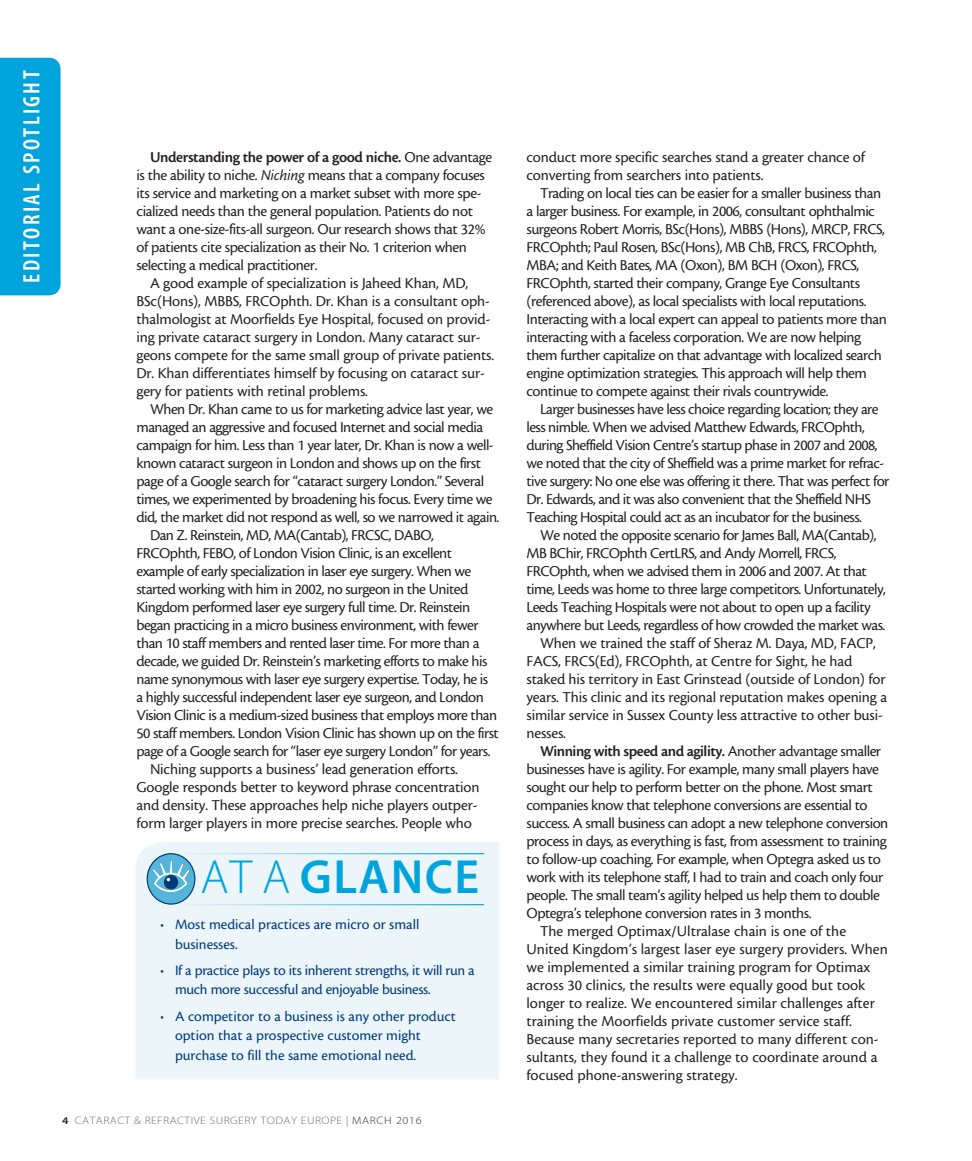
<style>
.page{position:relative;width:972px;height:1161px;background:#fff}
.page>*{position:absolute;margin:0;border:0;box-sizing:border-box;transform-origin:0 0}
.headline{font:48.15px "Myriad MM 565 600";letter-spacing:.03em;color:#00a4dc}
.t1{font:23.7px "Myriad MM 565 300";letter-spacing:.1em;color:#fff}
.body{font:15.75px/18px "Cronos MM 408 10";letter-spacing:-.03em;color:#231f20}
.body-2{font:15.75px/18px "Cronos MM 408 10";letter-spacing:-.01em;color:#231f20}
.body-3{font:15.75px/18px "Cronos MM 408 10";color:#231f20}
.t2{font:15px/19.5px "Cronos MM 408 10";color:#013a79}
.t3{font:15px/19.5px "Cronos MM 408 10";letter-spacing:-.02em;color:#013a79}
.t4{font:10.8px "Myriad MM 215 600";letter-spacing:.04em;color:#6c6d70;scale:1.11 1}
.s1{font-family:"Cronos MM 574 10"}
.s2{font-family:"Cronos MM It 408 10"}
.s3{font-family:"Myriad MM 215 600"}
.s4{font-family:"Myriad MM 565 600";font-size:10.2px;color:#231f20}
.s5{font-family:"Myriad MM 400 600";color:#939598}
.s6{color:#312f30}
</style>
<div class="page">
<div style="left:0;top:58px;width:61px;height:237px;background:#00a4dc"></div>
<div style="left:135px;top:842px;width:364px;height:238px;background:#ebf5fa"></div>
<hr style="left:175px;top:853px;width:309px;height:1px;background:#019ecb">
<hr style="left:175px;top:904px;width:309px;height:1px;background:#019ecb">
<div style="left:147px;top:854px;width:48px;height:50px;background:#55b5d8;border-radius:50%"></div>
<div style="left:147px;top:853px;width:48px;height:52px;border:1px solid #013a79;border-radius:50%"></div>
<svg style="left:150px;top:855px;width:42px;height:37px"></svg>
<h2 class="t1" style="left:20px;top:283px;width:214px;rotate:-90deg">EDITORIAL SPOTLIGHT</h2>
<p class="body" style="left:136px;top:148px;width:357px;text-indent:14px"><span class="s1">Understanding the power of a good niche.</span> One advantage is the ability to niche. <span class="s2">Niching</span> means that a company focuses its service and marketing on a market subset with more spe&shy;cialized needs than the general population. Patients do not want a one-size-fits-all surgeon. Our research shows that 32% of patients cite specialization as their No. 1 criterion when selecting a medical practitioner.</p>
<p class="body-2" style="left:136px;top:274px;width:359px;text-indent:14px">A good example of specialization is Jaheed Khan, MD, BSc(Hons), MBBS, FRCOphth. Dr. Khan is a consultant oph&shy;thalmologist at Moorfields Eye Hospital, focused on provid&shy;ing private cataract surgery in London. Many cataract sur&shy;geons compete for the same small group of private patients.<br>Dr. Khan differentiates himself by focusing on cataract sur&shy;gery for patients with retinal problems.</p>
<p class="body" style="left:136px;top:400px;width:364px;text-indent:14px">When Dr. Khan came to us for marketing advice last year, we managed an aggressive and focused Internet and social media campaign for him. Less than 1 year later, Dr. Khan is now a well&shy;known cataract surgeon in London and shows up on the first page of a Google search for “cataract surgery London.” Several times, we experimented by broadening his focus. Every time we did, the market did not respond as well, so we narrowed it again.</p>
<p class="body" style="left:136px;top:526px;width:364px;text-indent:14px">Dan Z. Reinstein, MD, MA(Cantab), FRCSC, DABO, FRCOphth, FEBO, of London Vision Clinic, is an excellent example of early specialization in laser eye surgery. When we started working with him in 2002, no surgeon in the United Kingdom performed laser eye surgery full time. Dr. Reinstein began practicing in a micro business environment, with fewer than 10 staff members and rented laser time. For more than a decade, we guided Dr. Reinstein’s marketing efforts to make his name synonymous with laser eye surgery expertise. Today, he is<br>a highly successful independent laser eye surgeon, and London Vision Clinic is a medium-sized business that employs more than 50 staff members. London Vision Clinic has shown up on the first page of a Google search for “laser eye surgery London” for years.</p>
<p class="body-2" style="left:136px;top:760px;width:345px;text-align:center">Niching supports a business’ lead generation efforts.<br>Google responds better to keyword phrase concentration and density. These approaches help niche players outper&shy;form larger players in more precise searches. People who</p>
<p class="headline" style="left:200px;top:854px;width:280px"><span class="s3">AT A</span> GLANCE</p>
<p class="t2" style="left:175px;top:915px;width:246px;text-indent:-15px">• Most medical practices are micro or small businesses.</p>
<p class="t3" style="left:175px;top:961px;width:301px;text-indent:-15px">• If a practice plays to its inherent strengths, it will run a much more successful and enjoyable business.</p>
<p class="t2" style="left:175px;top:1007px;width:282px;text-indent:-15px">• A competitor to a business is any other product option that a prospective customer might purchase to fill the same emotional need.</p>
<p class="t4" style="left:62px;top:1115px;width:325px"><span class="s4">4</span> CATARACT &amp; REFRACTIVE SURGERY TODAY EUROPE <span class="s5">|</span> <span class="s6">MARCH 2016</span></p>
<p class="body-2" style="left:526px;top:148px;width:340px">conduct more specific searches stand a greater chance of converting from searchers into patients.</p>
<p class="body" style="left:526px;top:184px;width:362px;text-indent:14px">Trading on local ties can be easier for a smaller business than a larger business. For example, in 2006, consultant ophthalmic surgeons Robert Morris, BSc(Hons), MBBS (Hons), MRCP, FRCS, FRCOphth; Paul Rosen, BSc(Hons), MB ChB, FRCS, FRCOphth, MBA; and Keith Bates, MA (Oxon), BM BCH (Oxon), FRCS, FRCOphth, started their company, Grange Eye Consultants (referenced above), as local specialists with local reputations.<br>Interacting with a local expert can appeal to patients more than interacting with a faceless corporation. We are now helping them further capitalize on that advantage with localized search engine optimization strategies. This approach will help them continue to compete against their rivals countrywide.</p>
<p class="body" style="left:526px;top:400px;width:364px;text-indent:14px">Larger businesses have less choice regarding location; they are less nimble. When we advised Matthew Edwards, FRCOphth, during Sheffield Vision Centre’s startup phase in 2007 and 2008, we noted that the city of Sheffield was a prime market for refrac&shy;tive surgery: No one else was offering it there. That was perfect for Dr. Edwards, and it was also convenient that the Sheffield NHS Teaching Hospital could act as an incubator for the business.</p>
<p class="body" style="left:526px;top:526px;width:361px;text-indent:14px">We noted the opposite scenario for James Ball, MA(Cantab), MB BChir, FRCOphth CertLRS, and Andy Morrell, FRCS, FRCOphth, when we advised them in 2006 and 2007. At that time, Leeds was home to three large competitors. Unfortunately, Leeds Teaching Hospitals were not about to open up a facility anywhere but Leeds, regardless of how crowded the market was.</p>
<p class="body-2" style="left:526px;top:634px;width:362px;text-indent:14px">When we trained the staff of Sheraz M. Daya, MD, FACP, FACS, FRCS(Ed), FRCOphth, at Centre for Sight, he had staked his territory in East Grinstead (outside of London) for years. This clinic and its regional reputation makes opening a similar service in Sussex County less attractive to other busi&shy;nesses.</p>
<p class="body" style="left:526px;top:742px;width:363px;text-indent:14px"><span class="s1">Winning with speed and agility.</span> Another advantage smaller businesses have is agility. For example, many small players have sought our help to perform better on the phone. Most smart companies know that telephone conversions are essential to success. A small business can adopt a new telephone conversion process in days, as everything is fast, from assessment to training to follow-up coaching. For example, when Optegra asked us to work with its telephone staff, I had to train and coach only four people. The small team’s agility helped us help them to double Optegra’s telephone conversion rates in 3 months.</p>
<p class="body-3" style="left:526px;top:922px;width:363px;text-indent:14px">The merged Optimax/Ultralase chain is one of the United Kingdom’s largest laser eye surgery providers. When we implemented a similar training program for Optimax across 30 clinics, the results were equally good but took longer to realize. We encountered similar challenges after training the Moorfields private customer service staff.<br>Because many secretaries reported to many different con&shy;sultants, they found it a challenge to coordinate around a focused phone-answering strategy.</p>
</div>
